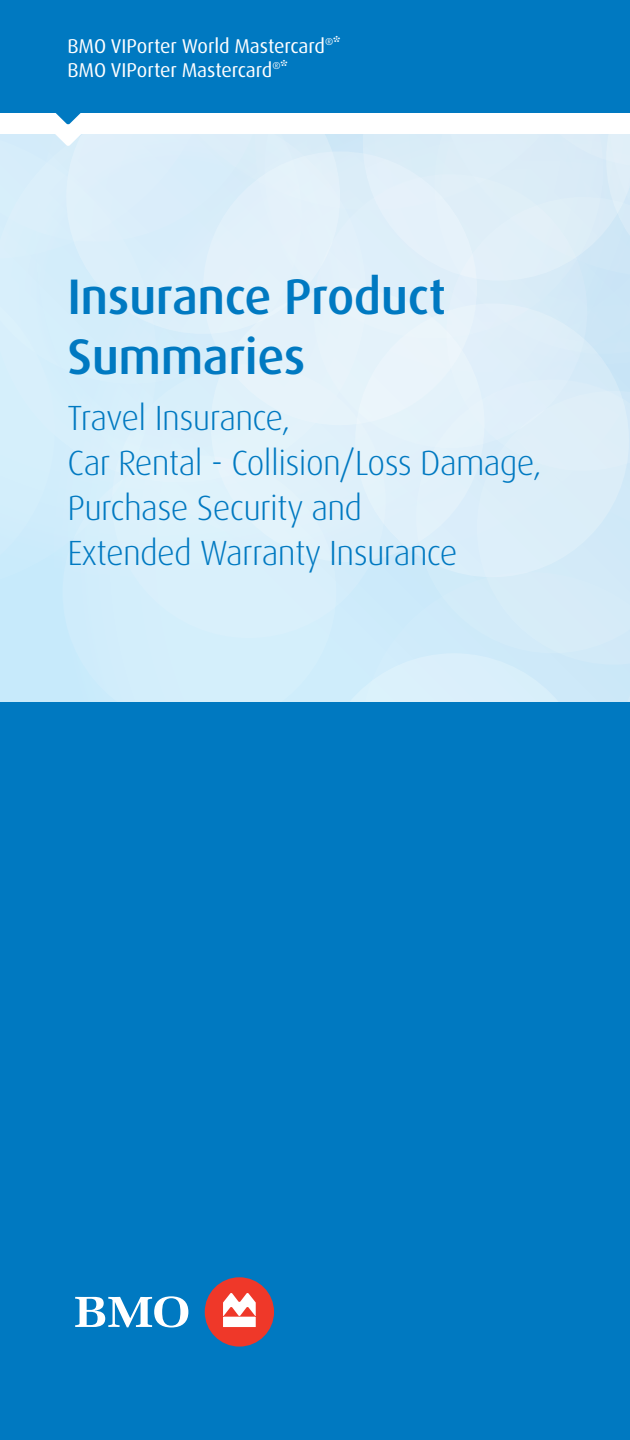
<style>
.page{position:relative;width:630px;height:1440px;background:#fff}
.page>*{position:absolute;margin:0;border:0;box-sizing:border-box;transform-origin:0 0}
.SLIM_-_Large_Cover_Title_H1{font:500 50px/60px "Dax Pro";letter-spacing:-.01em;color:#0079c1}
.SLIM_-_Small_Cover_Title_H2{font:300 35px/45px "Dax Pro";letter-spacing:-.02em;color:#0079c1}
.SLIM_-_Line_of_Business_H1{font:20px "Dax Pro";letter-spacing:-.005em;color:#fff}
</style>
<div class="page">
<svg style="left:264px;top:134px;width:366px;height:438px;background:#e2f0f9"></svg>
<svg style="left:63px;top:600px;width:273px;height:102px;background:#d2edfb"></svg>
<svg style="left:416px;top:380px;width:214px;height:192px;background:#dfeff9"></svg>
<svg style="left:477px;top:391px;width:153px;height:181px;background:#dbedf8"></svg>
<div style="left:112px;top:364px;width:274px;height:274px;background:#dff0fa;border-radius:50%"></div>
<div style="left:317px;top:653px;width:43px;height:49px;background:#cfedfb"></div>
<svg style="left:307px;top:134px;width:67px;height:162px;background:#dfeff9"></svg>
<div style="left:360px;top:572px;width:270px;height:130px;background:#d3ebf9"></div>
<svg style="left:374px;top:134px;width:256px;height:230px;background:#ddedf8"></svg>
<div style="left:0;top:0;width:630px;height:112px;background:#0079c1"></div>
<svg style="left:0;top:112px;width:264px;height:488px"></svg>
<div style="left:0;top:702px;width:630px;height:738px;background:#0079c1"></div>
<svg style="left:75px;top:1296px;width:113px;height:32px"></svg>
<div style="left:205px;top:1277px;width:69px;height:70px;background:#ef3829;border-radius:50%"></div>
<svg style="left:223px;top:1293px;width:33px;height:34px"></svg>
<h1 class="SLIM_-_Line_of_Business_H1" style="left:68px;top:33px;width:275px">BMO VIPorter World Mastercard<sup>®</sup>*</h1>
<h1 class="SLIM_-_Line_of_Business_H1" style="left:68px;top:57px;width:222px">BMO VIPorter Mastercard<sup>®</sup>*</h1>
<h1 class="SLIM_-_Large_Cover_Title_H1" style="left:68px;top:266px;width:380px">Insurance Product<br>Summaries</h1>
<h2 class="SLIM_-_Small_Cover_Title_H2" style="left:68px;top:395px;width:225px">Travel Insurance,</h2>
<h2 class="SLIM_-_Small_Cover_Title_H2" style="left:68px;top:440px;width:476px">Car Rental - Collision/Loss Damage,<br>Purchase Security and</h2>
<h2 class="SLIM_-_Small_Cover_Title_H2" style="left:68px;top:530px;width:392px">Extended Warranty Insurance</h2>
</div>
